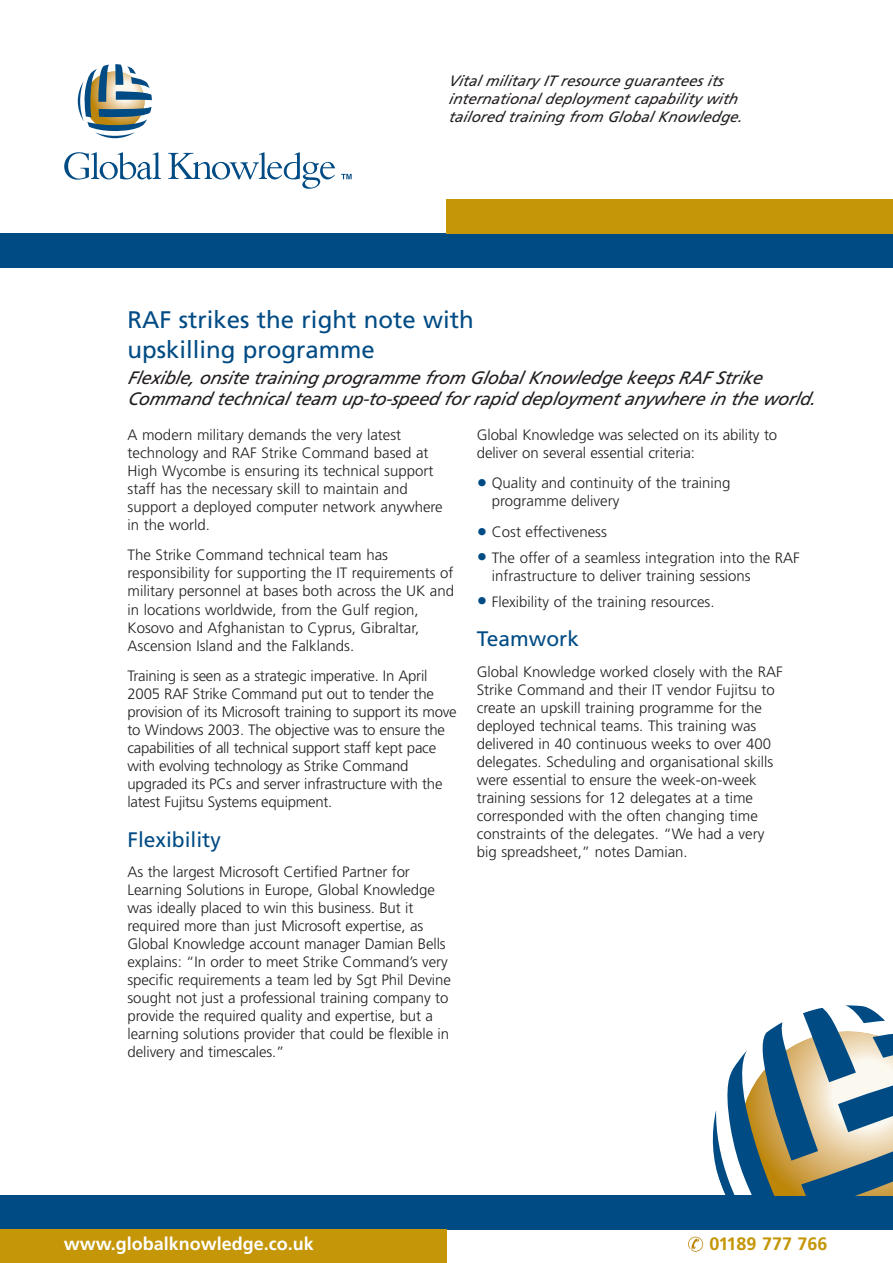
<style>
.page{position:relative;width:893px;height:1263px;background:#fff}
.page>*{position:absolute;margin:0;border:0;box-sizing:border-box;transform-origin:0 0}
.t1{font:24px/29.5px "Frutiger";color:#004b84}
.t2{font:21px "Frutiger";color:#004b84}
.t3{font:italic 18px/21px "Frutiger";letter-spacing:-.015em;color:#231f20}
.t4{font:700 18px "Frutiger";color:#fff}
.t5{font:700 18px "Frutiger";color:#c49608}
.t6{font:300 15px/18px "Frutiger";color:#231f20}
.t7{font:italic 15px/18px "Frutiger";color:#231f20}
.s1{font-size:21px;color:#004b84}
</style>
<div class="page">
<svg style="left:64px;top:152px;width:97px;height:28px"></svg>
<svg style="left:168px;top:152px;width:167px;height:37px"></svg>
<svg style="left:78px;top:64px;width:74px;height:74px"></svg>
<svg style="left:341px;top:174px;width:11px;height:5px"></svg>
<div style="left:0;top:234px;width:893px;height:34px;background:#004b84"></div>
<div style="left:446px;top:200px;width:447px;height:34px;background:#c49608"></div>
<div style="left:0;top:1195px;width:893px;height:34px;background:#004b84"></div>
<div style="left:0;top:1229px;width:446px;height:34px;background:#c49608"></div>
<svg style="left:712px;top:1005px;width:181px;height:190px"></svg>
<svg style="left:688px;top:1237px;width:15px;height:15px"></svg>
<p class="t7" style="left:449px;top:73px;width:298px">Vital military IT resource guarantees its international deployment capability with tailored training from Global Knowledge.</p>
<h1 class="t1" style="left:128px;top:307px;width:348px">RAF strikes the right note with upskilling programme</h1>
<p class="t3" style="left:128px;top:369px;width:693px">Flexible, onsite training programme from Global Knowledge keeps RAF Strike<br>Command technical team up -to-sp eed for rap id dep loyment anywhere in the world.</p>
<p class="t6" style="left:128px;top:427px;width:317px">A modern military demands the very latest technology and RAF Strike Command based at High Wycombe is ensuring its technical support staff has the necessary skill to maintain and support a deployed computer network anywhere in the world.</p>
<p class="t6" style="left:128px;top:547px;width:328px">The Strike Command technical team has responsibility for supporting the IT requirements of military personnel at bases both across the UK and in locations worldwide, from the Gulf region, Kosovo and Afghanistan to Cyprus, Gibraltar, Ascension Island and the Falklands.</p>
<p class="t6" style="left:128px;top:668px;width:331px">Training is seen as a strategic imperative. In April 2005 RAF Strike Command put out to tender the provision of its Microsoft training to support its move to Windows 2003. The objective was to ensure the capabilities of all technical support staff kept pace with evolving technology as Strike Command upgraded its PCs and server infrastructure with the latest Fujitsu Systems equipment.</p>
<h2 class="t2" style="left:128px;top:831px;width:95px">Flexibility</h2>
<p class="t6" style="left:128px;top:864px;width:325px">As the largest Microsoft Certified Partner for Learning Solutions in Europe, Global Knowledge was ideally placed to win this business. But it required more than just Microsoft expertise, as Global Knowledge account manager Damian Bells explains: “In order to meet Strike Command’s very specific requirements a team led by Sgt Phil Devine sought not just a professional training company to provide the required quality and expertise, but a learning solutions provider that could be flexible in delivery and timescales.”</p>
<p class="t6" style="left:477px;top:427px;width:302px">Global Knowledge was selected on its ability to deliver on several essential criteria:</p>
<p class="t6" style="left:492px;top:475px;width:240px;text-indent:-15px"><span class="s1">•</span> Quality and continuity of the training programme delivery</p>
<p class="t6" style="left:477px;top:524px;width:132px"><span class="s1">•</span> Cost effectiveness</p>
<p class="t6" style="left:492px;top:550px;width:310px;text-indent:-15px"><span class="s1">•</span> The offer of a seamless integration into the RAF infrastructure to deliver training sessions</p>
<p class="t6" style="left:477px;top:593px;width:239px"><span class="s1">•</span> Flexibility of the training resources.</p>
<h2 class="t2" style="left:477px;top:630px;width:104px">Teamwork</h2>
<p class="t6" style="left:477px;top:663px;width:307px">Global Knowledge worked closely with the RAF Strike Command and their IT vendor Fujitsu to create an upskill training programme for the deployed technical teams. This training was delivered in 40 continuous weeks to over 400 delegates. Scheduling and organisational skills were essential to ensure the week-on-week training sessions for 12 delegates at a time corresponded with the often changing time constraints of the delegates. “We had a very big spreadsheet,” notes Damian.</p>
<p class="t4" style="left:64px;top:1236px;width:252px">www.globalknowledge.co.uk</p>
<p class="t5" style="left:709px;top:1236px;width:120px">01189 777 766</p>
</div>
